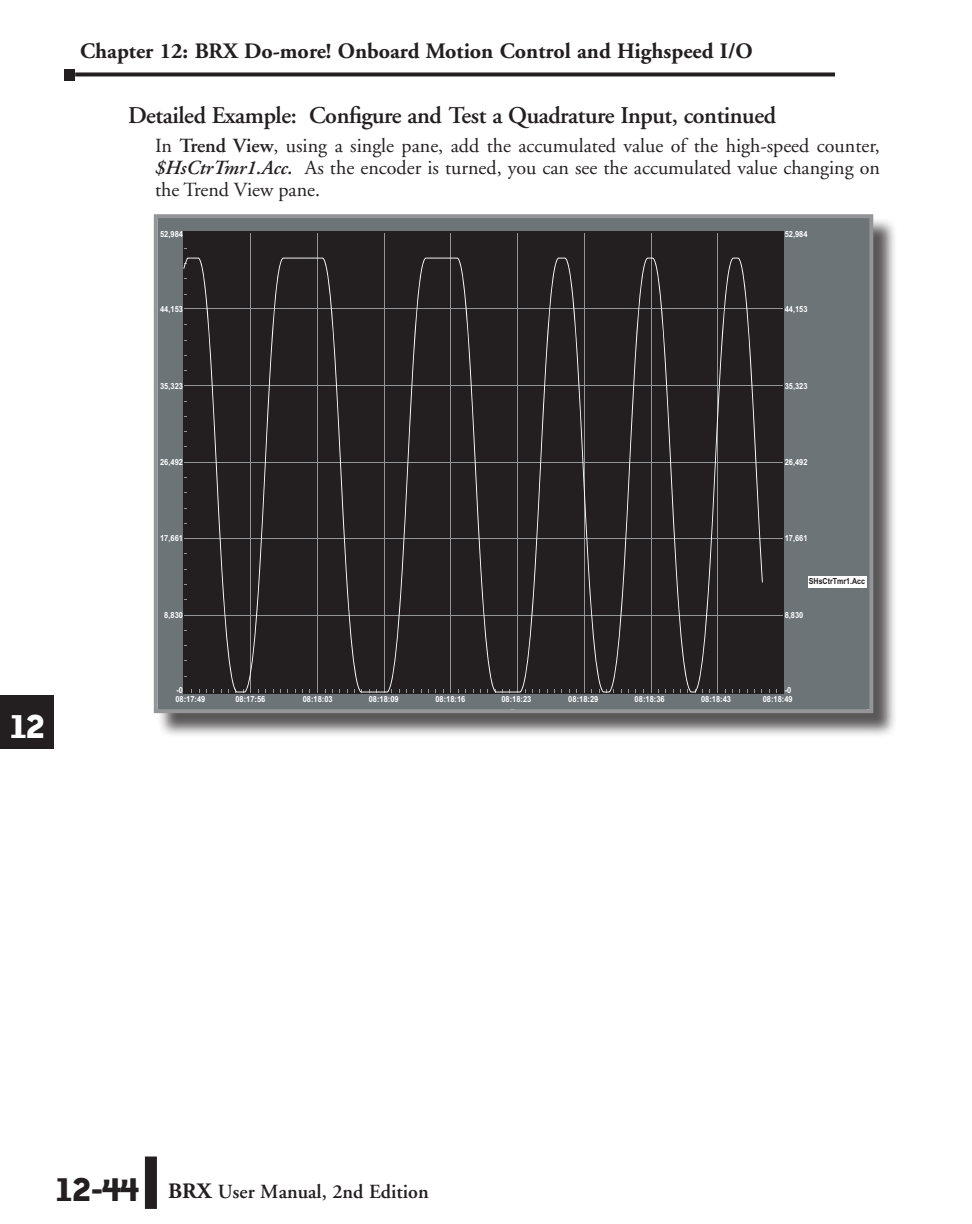
<style>
.page{position:relative;width:972px;height:1224px;background:#fff}
.page>*{position:absolute;margin:0;border:0;box-sizing:border-box;transform-origin:0 0}
.t1{font:700 40px "Bailey Sans ITC";color:#fff}
.SubSubHead{font:600 24px "Adobe Garamond";letter-spacing:-.02em;color:#231f20}
.t2{font:700 22px "Adobe Garamond";color:#231f20}
.Body{font:20px/22px "Adobe Garamond";color:#231f20;text-align:justify}
.t3{font:600 20px "Adobe Garamond";color:#231f20}
.t4{font:700 8.4px "Arial";color:#fff;scale:.9 1}
.t5{font:700 8.4px "Arial";color:#231f20;scale:.85 1}
.s1{font-weight:600}
.s2{font-weight:600;font-style:italic}
.s3{font-family:"Bailey Sans ITC";font-weight:700;font-size:39.8px}
.s4{font-weight:700;font-size:22px}
</style>
<div class="page">
<svg style="left:75px;top:72px;width:760px;height:4px;background:#3d393a"></svg>
<div style="left:64px;top:69px;width:11px;height:11px;background:#231f20"></div>
<div style="left:145px;top:1157px;width:12px;height:52px;background:#231f20"></div>
<div style="left:0;top:695px;width:54px;height:54px;background:#231f20"></div>
<div style="left:157px;top:217px;width:741px;height:521px;background:#231f20;opacity:.75"></div>
<div style="left:158px;top:216px;width:713px;height:493px;background:#6c7478"></div>
<div style="left:183px;top:231px;width:600px;height:463px;background:#231f20"></div>
<hr style="left:184px;top:615px;width:598px;height:1px;background:#939598">
<hr style="left:184px;top:538px;width:598px;height:1px;background:#939598">
<hr style="left:184px;top:462px;width:598px;height:1px;background:#939598">
<hr style="left:184px;top:385px;width:598px;height:1px;background:#939598">
<hr style="left:184px;top:308px;width:598px;height:1px;background:#939598">
<hr style="left:250px;top:234px;width:1px;height:459px;background:#939598">
<hr style="left:317px;top:234px;width:1px;height:459px;background:#939598">
<hr style="left:384px;top:234px;width:1px;height:459px;background:#939598">
<hr style="left:450px;top:234px;width:1px;height:459px;background:#939598">
<hr style="left:517px;top:234px;width:1px;height:459px;background:#939598">
<hr style="left:584px;top:234px;width:1px;height:459px;background:#939598">
<hr style="left:651px;top:234px;width:1px;height:459px;background:#939598">
<hr style="left:717px;top:234px;width:1px;height:459px;background:#939598">
<svg style="left:183px;top:258px;width:580px;height:434px"></svg>
<div style="left:808px;top:576px;width:58px;height:11px;background:#fff"></div>
<div style="left:154px;top:214px;width:719px;height:499px;border:4px solid #939598"></div>
<h1 class="t1" style="left:8px;top:704px;width:39px">12</h1>
<p class="t2" style="left:80px;top:39px;width:674px">Chapter 12: BRX Do-more! Onboard Motion Control and Highspeed I/O</p>
<p class="SubSubHead" style="left:128px;top:102px;width:650px">Detailed Example: Configure and Test a Quadrature Input, continued</p>
<p class="Body" style="left:155px;top:135px;width:727px">In <span class="s1">Trend View</span>, using a single pane, add the accumulated value of the high-speed counter, <span class="s2">$HsCtrTmr1.Acc.</span> As the encoder is turned, you can see the accumulated value changing on the Trend View pane.</p>
<p class="t4" style="left:160px;top:229px;width:27px">52,984</p>
<p class="t4" style="left:785px;top:229px;width:27px">52,984</p>
<p class="t4" style="left:160px;top:304px;width:27px">44,153</p>
<p class="t4" style="left:785px;top:304px;width:27px">44,153</p>
<p class="t4" style="left:160px;top:380px;width:27px">35,323</p>
<p class="t4" style="left:785px;top:380px;width:27px">35,323</p>
<p class="t4" style="left:160px;top:456px;width:27px">26,492</p>
<p class="t4" style="left:785px;top:456px;width:27px">26,492</p>
<p class="t4" style="left:160px;top:533px;width:27px">17,661</p>
<p class="t4" style="left:785px;top:533px;width:27px">17,661</p>
<p class="t5" style="left:809px;top:576px;width:68px">SHsCtrTmr1.Acc</p>
<p class="t4" style="left:164px;top:609px;width:22px">8,830</p>
<p class="t4" style="left:785px;top:609px;width:22px">8,830</p>
<p class="t4" style="left:176px;top:684px;width:9px">-0</p>
<p class="t4" style="left:785px;top:684px;width:9px">-0</p>
<p class="t4" style="left:175px;top:693px;width:35px">08:17:49</p>
<p class="t4" style="left:235px;top:693px;width:35px">08:17:56</p>
<p class="t4" style="left:303px;top:693px;width:35px">08:18:03</p>
<p class="t4" style="left:369px;top:693px;width:35px">08:18:09</p>
<p class="t4" style="left:435px;top:693px;width:35px">08:18:16</p>
<p class="t4" style="left:501px;top:693px;width:35px">08:18:23</p>
<p class="t4" style="left:568px;top:693px;width:35px">08:18:29</p>
<p class="t4" style="left:635px;top:693px;width:35px">08:18:36</p>
<p class="t4" style="left:701px;top:693px;width:35px">08:18:43</p>
<p class="t4" style="left:763px;top:693px;width:35px">08:18:49</p>
<p class="t3" style="left:54px;top:1181px;width:376px"><span class="s3">12-44</span> <span class="s4">BRX</span> User Manual, 2nd Edition</p>
</div>
